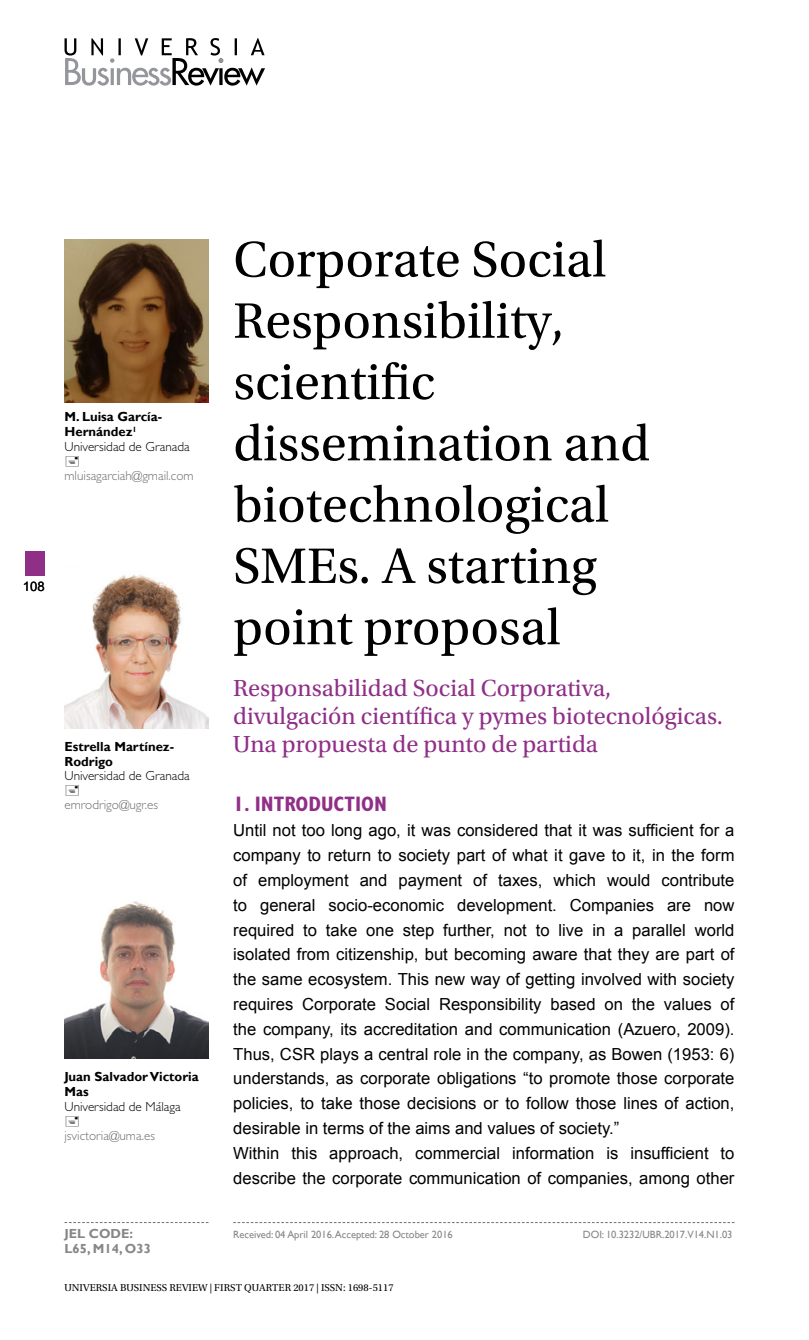
<style>
.page{position:relative;width:809px;height:1340px;background:#fff}
.page>*{position:absolute;margin:0;border:0;box-sizing:border-box;transform-origin:0 0}
.t1{font:52.5px/61.2px "Utopia Std";color:#000}
.t2{font:24.5px/28px "Utopia Std";color:#902f88}
.t3{font:700 condensed 21px "Gill Sans Std";color:#902f88}
.t4{font:16.62px/24.8px "Arial";color:#000}
.t5{font:700 13.12px/14.9px "Gill Sans";color:#000}
.t6{font:300 13.12px "Gill Sans Std";color:#000}
.t7{font:300 13.12px "Gill Sans Std";color:#706f6f}
.t8{font:700 13.12px "Gill Sans";color:#878787}
.t9{font:13.12px "Arial";color:#000}
.t10{font:10.5px "Gill Sans";letter-spacing:-.005em;color:#878787}
.t11{font:10.5px "Utopia Std";color:#000}
</style>
<div class="page">
<div style="left:25px;top:551px;width:20px;height:24px;background:#902f88"></div>
<svg style="left:233px;top:1222px;width:501px;height:1px"></svg>
<svg style="left:64px;top:1222px;width:144px;height:1px"></svg>
<svg style="left:64px;top:38px;width:201px;height:48px"></svg>
<img style="left:64px;top:239px;width:144px;height:164px">
<img style="left:64px;top:901px;width:144px;height:157px">
<img style="left:64px;top:574px;width:144px;height:154px">
<p class="t9" style="left:23px;top:577px;width:23px">108</p>
<p class="t5" style="left:64px;top:409px;width:99px">M. Luisa García-<br>Hernández<sup>1</sup></p>
<p class="t6" style="left:64px;top:439px;width:127px">Universidad de Granada</p>
<p class="t7" style="left:64px;top:468px;width:131px">mluisagarciah@gmail.com</p>
<p class="t5" style="left:64px;top:739px;width:111px">Estrella Martínez-<br>Rodrigo</p>
<p class="t6" style="left:64px;top:768px;width:127px">Universidad de Granada</p>
<p class="t7" style="left:64px;top:797px;width:95px">emrodrigo@ugr.es</p>
<p class="t5" style="left:64px;top:1069px;width:136px">Juan Salvador Victoria<br>Mas</p>
<p class="t6" style="left:64px;top:1099px;width:118px">Universidad de Málaga</p>
<p class="t7" style="left:64px;top:1127px;width:92px">jsvictoria@uma.es</p>
<h1 class="t1" style="left:233px;top:230px;width:418px">Corporate Social<br>Responsibility, scientific dissemination and biotechnological<br>SMEs. A starting point proposal</h1>
<h2 class="t2" style="left:233px;top:674px;width:491px">Responsabilidad Social Corporativa, divulgación científica y pymes biotecnológicas.<br>Una propuesta de punto de partida</h2>
<p class="t3" style="left:233px;top:791px;width:155px">1. INTRODUCTION</p>
<p class="t4" style="left:233px;top:818px;width:503px">Until not too long ago, it was considered that it was sufficient for a company to return to society part of what it gave to it, in the form of employment and payment of taxes, which would contribute to general socio-economic development. Companies are now required to take one step further, not to live in a parallel world isolated from citizenship, but becoming aware that they are part of the same ecosystem. This new way of getting involved with society requires Corporate Social Responsibility based on the values of the company, its accreditation and communication (Azuero, 2009).<br>Thus, CSR plays a central role in the company, as Bowen (1953: 6) understands, as corporate obligations “to promote those corporate policies, to take those decisions or to follow those lines of action, desirable in terms of the aims and values of society.”<br>Within this approach, commercial information is insufficient to describe the corporate communication of companies, among other</p>
<p class="t8" style="left:64px;top:1225px;width:70px">JEL CODE:</p>
<p class="t10" style="left:233px;top:1228px;width:221px">Received: 04 April 2016. Accepted: 28 October 2016</p>
<p class="t10" style="left:583px;top:1228px;width:151px">DOI: 10.3232/UBR.2017.V14.N1.03</p>
<p class="t8" style="left:64px;top:1240px;width:88px">L65, M14, O33</p>
<p class="t11" style="left:64px;top:1281px;width:330px">UNIVERSIA BUSINESS REVIEW | FIRST QUARTER 2017 | ISSN: 1698-5117</p>
</div>
